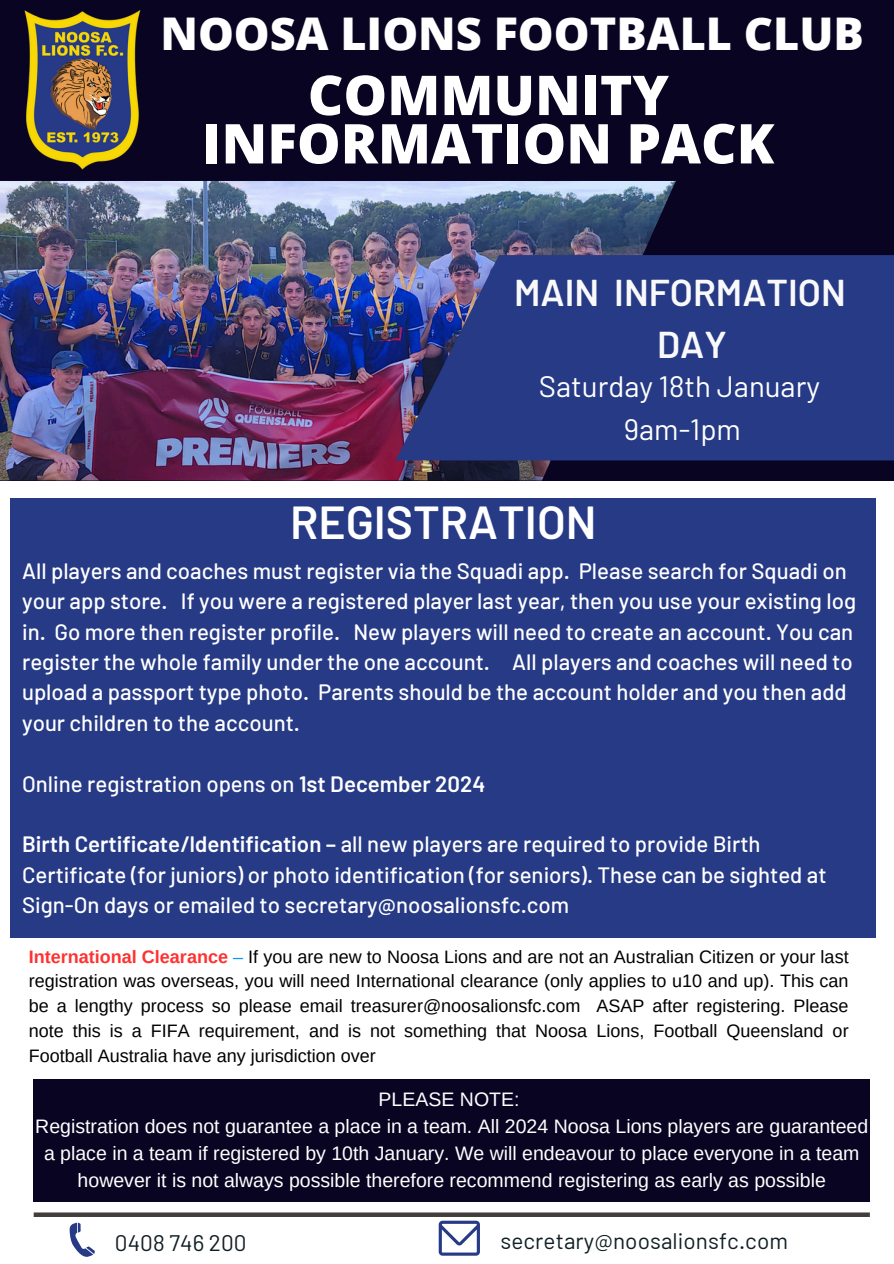
<style>
.page{position:relative;width:894px;height:1264px;background:#fff}
.page>*{position:absolute;margin:0;border:0;box-sizing:border-box;transform-origin:0 0}
.t1{font:800 54.9px/48.3px "Open Sans";color:#fff;text-align:center}
.t2{font:600 46.2px "Barlow";color:#fff}
.t3{font:800 45.15px "Open Sans";color:#fff}
.t4{font:600 37.35px/51.8px "Barlow";color:#f9f9f9}
.t5{font:29.4px/42.8px "Barlow";color:#fff;text-align:center}
.t6{font:22.5px "Barlow";letter-spacing:.005em;color:#101f24}
.t7{font:500 22.2px/30.3px "Barlow";color:#fff}
.t8{font:19.5px/27px "Arimo";color:#fff;text-align:center}
.t9{font:18px/24.8px "Arimo";color:#000;text-align:justify}
.s1{font-weight:600}
.s2{font-weight:700;color:#ff3131}
.s3{color:#0695f1}
</style>
<div class="page">
<div style="left:0;top:0;width:893px;height:480px;background:#090422"></div>
<img style="left:0;top:181px;width:675px;height:299px">
<svg style="left:395px;top:255px;width:498px;height:205px;background:#2b3d87"></svg>
<div style="left:10px;top:497px;width:865px;height:440px;background:#263a86"></div>
<svg style="left:34px;top:1212px;width:835px;height:4px;background:#585551"></svg>
<svg style="left:69px;top:1222px;width:26px;height:35px"></svg>
<svg style="left:438px;top:1220px;width:42px;height:35px"></svg>
<img style="left:24px;top:10px;width:117px;height:160px">
<div style="left:34px;top:1078px;width:835px;height:123px;background:#090422"></div>
<h2 class="t3" style="left:160px;top:2px;width:704px">NOOSA LIONS FOOTBALL CLUB</h2>
<h4 class="t1" style="left:202px;top:70px;width:573px">COMMUNITY<br>INFORMATION PACK</h4>
<h5 class="t4" style="left:657px;top:265px;width:190px;text-indent:-143px">MAIN INFORMATION<br>DAY</h5>
<h5 class="t5" style="left:539px;top:364px;width:282px">Saturday 18th January<br>9am-1pm</h5>
<h1 class="t2" style="left:290px;top:493px;width:308px">REGISTRATION</h1>
<h5 class="t7" style="left:22px;top:555px;width:835px">All players and coaches must register via the Squadi app. Please search for Squadi on your app store. If you were a registered player last year, then you use your existing log in. Go more then register profile. New players will need to create an account. You can register the whole family under the one account. All players and coaches will need to upload a passport type photo. Parents should be the account holder and you then add your children to the account.</h5>
<p class="t7" style="left:22px;top:767px;width:464px">Online registration opens on <span class="s1">1st December 2024</span></p>
<p class="t7" style="left:22px;top:828px;width:805px"><span class="s1">Birth Certificate/Identification –</span> all new players are required to provide Birth<br>Certificate (for juniors) or photo identification (for seniors). These can be sighted at<br>Sign-On days or emailed to secretary@noosalionsfc.com</p>
<p class="t9" style="left:29px;top:943px;width:821px"><span class="s2">International Clearance</span> <span class="s3">–</span> If you are new to Noosa Lions and are not an Australian Citizen or your last registration was overseas, you will need International clearance (only applies to u10 and up). This can be a lengthy process so please email treasurer@noosalionsfc.com ASAP after registering. Please note this is a FIFA requirement, and is not something that Noosa Lions, Football Queensland or Football Australia have any jurisdiction over</p>
<p class="t8" style="left:378px;top:1086px;width:142px">PLEASE NOTE:</p>
<h6 class="t8" style="left:35px;top:1113px;width:834px">Registration does not guarantee a place in a team. All 2024 Noosa Lions players are guaranteed a place in a team if registered by 10th January. We will endeavour to place everyone in a team however it is not always possible therefore recommend registering as early as possible</h6>
<p class="t6" style="left:115px;top:1228px;width:133px">0408 746 200</p>
<h3 class="t6" style="left:500px;top:1226px;width:289px">secretary@noosalionsfc.com</h3>
</div>
